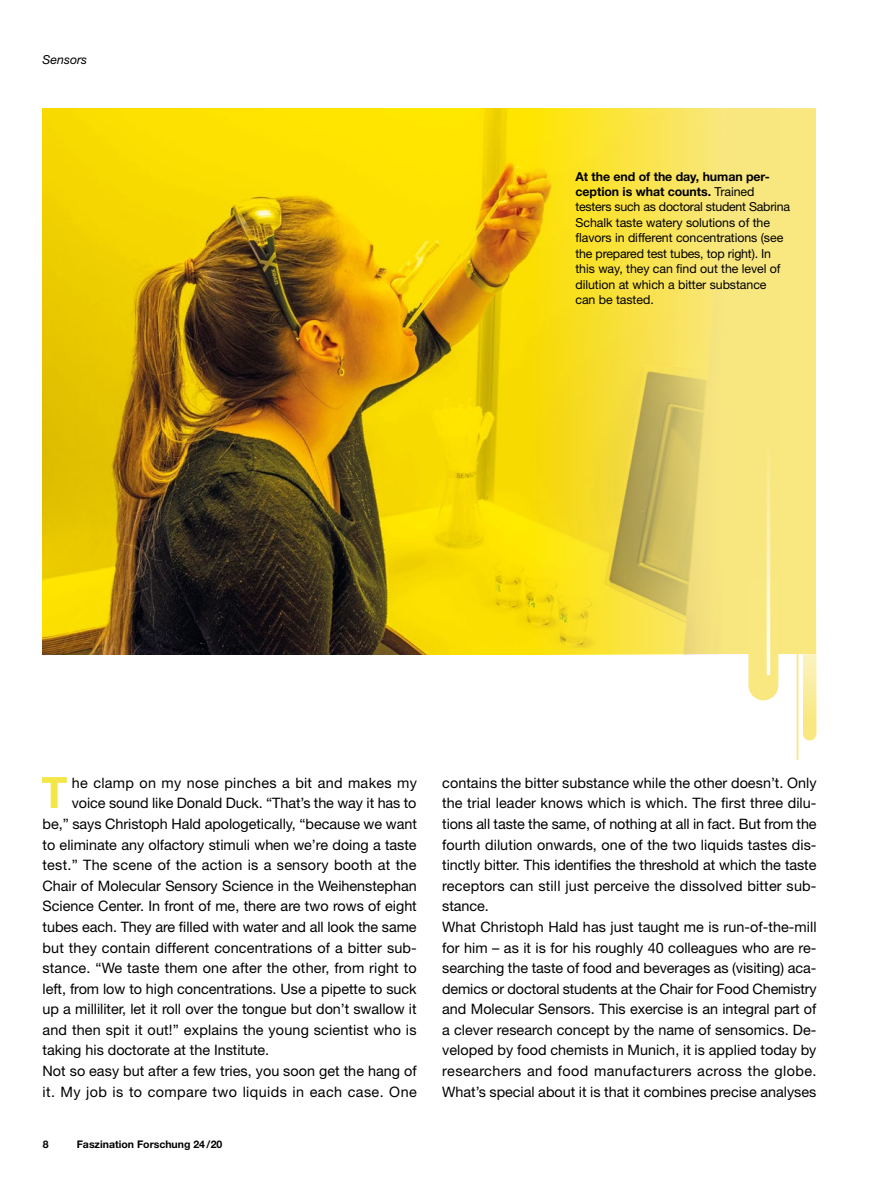
<style>
.page{position:relative;width:893px;height:1191px;background:#fff}
.page>*{position:absolute;margin:0;border:0;box-sizing:border-box;transform-origin:0 0}
.t1{font:700 43.2px "Helvetica Neue LT Std";color:#f2e747}
.t2{font:14.4px/20.5px "Helvetica Neue LT Std";color:#000}
.t3{font:14.4px "Helvetica Neue LT Std";letter-spacing:.03em;color:#000}
.t4{font:14.4px "Helvetica Neue LT Std";letter-spacing:.02em;color:#000}
.BU_Flattersatz{font:12.3px/15.5px "Helvetica Neue LT Std";letter-spacing:-.005em;color:#000}
.t5{font:italic 12.3px "Helvetica Neue LT Std";color:#000}
.t6{font:700 10.5px "Helvetica Neue LT Std";color:#000}
.s1{font-weight:700}
</style>
<div class="page">
<div style="left:43px;top:108px;width:773px;height:546px;background:#f9e880"></div>
<img style="left:43px;top:108px;width:728px;height:546px">
<svg style="left:803px;top:654px;width:13px;height:80px"></svg>
<hr style="left:797px;top:536px;width:1px;height:223px;background:#f9e880">
<div style="left:748px;top:540px;width:30px;height:145px;background:#f9e880"></div>
<hr style="left:767px;top:451px;width:3px;height:222px;background:#fff">
<p class="t5" style="left:43px;top:52px;width:46px">Sensors</p>
<p class="BU_Flattersatz" style="left:575px;top:168px;width:216px"><span class="s1">At the end of the day, human per&shy;ception is what counts.</span> Trained testers such as doctoral student Sabrina Schalk taste watery solutions of the flavors in different concentrations (see the prepared test tubes, top right). In this way, they can find out the level of dilution at which a bitter substance<br>can be tasted.</p>
<h1 class="t1" style="left:42px;top:766px;width:28px">T</h1>
<p class="t4" style="left:72px;top:774px;width:347px">he clamp on my nose pinches a bit and makes my</p>
<p class="t2" style="left:72px;top:793px;width:346px">voice sound like Donald Duck. “That’s the way it has to</p>
<p class="t2" style="left:43px;top:813px;width:376px">be,” says Christoph Hald apologetically, “because we want</p>
<p class="t2" style="left:43px;top:834px;width:376px">to eliminate any olfactory stimuli when we’re doing a taste</p>
<p class="t2" style="left:43px;top:854px;width:375px">test.” The scene of the action is a sensory booth at the</p>
<p class="t2" style="left:43px;top:875px;width:376px">Chair of Molecular Sensory Science in the Weihenstephan</p>
<p class="t2" style="left:43px;top:895px;width:376px">Science Center. In front of me, there are two rows of eight</p>
<p class="t2" style="left:43px;top:916px;width:376px">tubes each. They are filled with water and all look the same</p>
<p class="t2" style="left:43px;top:937px;width:376px">but they contain different concentrations of a bitter sub-</p>
<p class="t2" style="left:43px;top:957px;width:376px">stance. “We taste them one after the other, from right to</p>
<p class="t2" style="left:43px;top:978px;width:376px">left, from low to high concentrations. Use a pipette to suck</p>
<p class="t2" style="left:43px;top:998px;width:376px">up a milliliter, let it roll over the tongue but don’t swallow it</p>
<p class="t2" style="left:43px;top:1019px;width:375px">and then spit it out!” explains the young scientist who is</p>
<p class="t2" style="left:43px;top:1039px;width:228px">taking his doctorate at the Institute.</p>
<p class="t2" style="left:43px;top:1060px;width:376px">Not so easy but after a few tries, you soon get the hang of</p>
<p class="t3" style="left:43px;top:1083px;width:376px">it. My job is to compare two liquids in each case. One</p>
<p class="t6" style="left:43px;top:1137px;width:7px">8</p>
<p class="t6" style="left:77px;top:1137px;width:147px">Faszination Forschung 24/20</p>
<p class="t2" style="left:442px;top:772px;width:376px">contains the bitter substance while the other doesn’t. Only the trial leader knows which is which. The first three dilu&shy;tions all taste the same, of nothing at all in fact. But from the fourth dilution onwards, one of the two liquids tastes dis&shy;tinctly bitter. This identifies the threshold at which the taste receptors can still just perceive the dissolved bitter sub&shy;stance.<br>What Christoph Hald has just taught me is run-of-the-mill for him – as it is for his roughly 40 colleagues who are re&shy;searching the taste of food and beverages as (visiting) aca&shy;demics or doctoral students at the Chair for Food Chemistry and Molecular Sensors. This exercise is an integral part of a clever research concept by the name of sensomics. De&shy;veloped by food chemists in Munich, it is applied today by researchers and food manufacturers across the globe.<br>What’s special about it is that it combines precise analyses</p>
</div>
